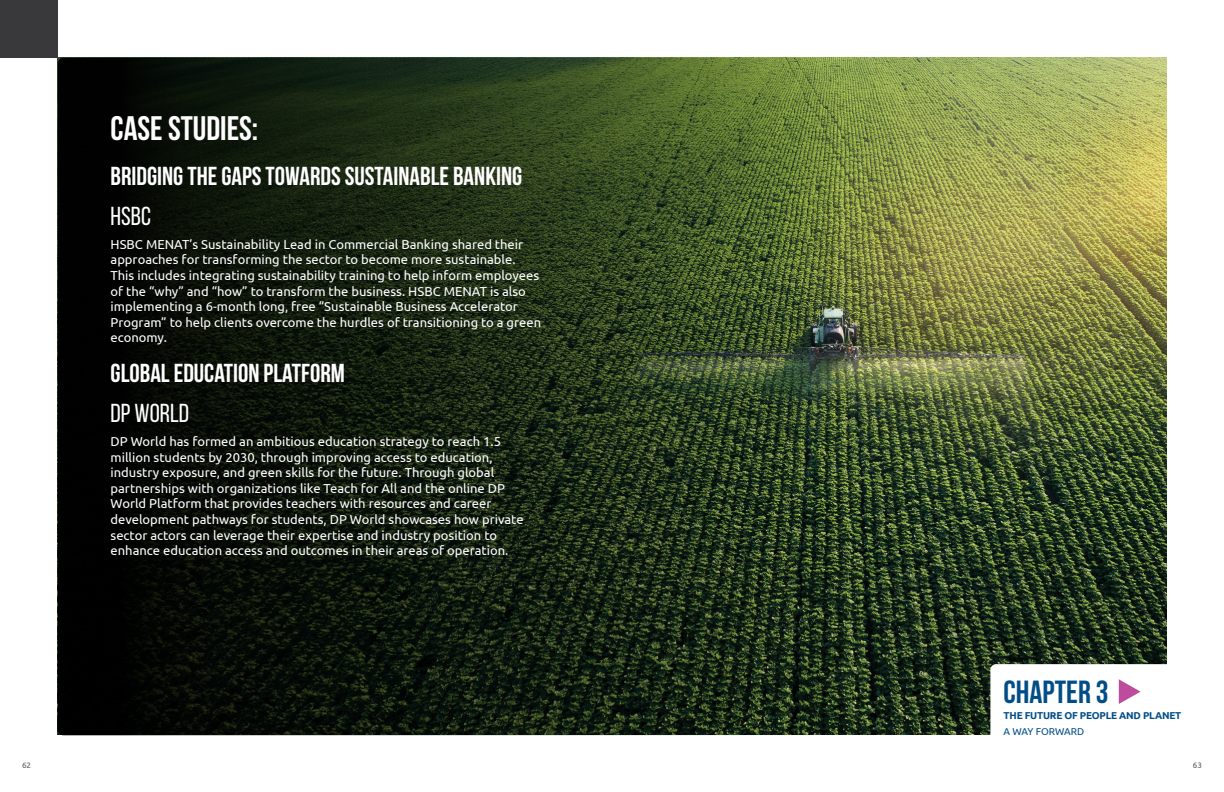
<style>
.page{position:relative;width:1224px;height:792px;background:#fff}
.page>*{position:absolute;margin:0;border:0;box-sizing:border-box;transform-origin:0 0}
.t1{font:700 34px "Bebas Neue";color:#fff}
.t2{font:700 32px "Bebas Neue";color:#004d88}
.t3{font:700 26px "Bebas Neue";color:#fff}
.t4{font:26px "Bebas Neue";color:#fff}
.t5{font:13px/15.6px "Ubuntu";color:#fff}
.t6{font:700 10px "Ubuntu";letter-spacing:-.02em;color:#004d88}
.t7{font:10px "Ubuntu";letter-spacing:-.005em;color:#004d88}
.t8{font:8px "Ubuntu";color:#58595b}
</style>
<div class="page">
<img style="left:58px;top:58px;width:1108px;height:677px;border-radius:6px">
<div style="left:0;top:0;width:58px;height:58px;background:#39383a"></div>
<svg style="left:990px;top:664px;width:177px;height:71px"></svg>
<h1 class="t1" style="left:111px;top:109px;width:149px">CASE STUDIES:</h1>
<h3 class="t3" style="left:111px;top:162px;width:413px">BRIDGING THE GAPS TOWARDS SUSTAINABLE BANKING</h3>
<h3 class="t4" style="left:111px;top:202px;width:42px">HSBC</h3>
<p class="t5" style="left:111px;top:236px;width:432px">HSBC MENAT’s Sustainability Lead in Commercial Banking shared their approaches for transforming the sector to become more sustainable.<br>This includes integrating sustainability training to help inform employees of the “why” and “how” to transform the business. HSBC MENAT is also implementing a 6-month long, free “Sustainable Business Accelerator Program” to help clients overcome the hurdles of transitioning to a green economy.</p>
<h3 class="t3" style="left:111px;top:359px;width:236px">GLOBAL EDUCATION PLATFORM</h3>
<h3 class="t4" style="left:111px;top:399px;width:80px">DP World</h3>
<p class="t5" style="left:111px;top:433px;width:415px">DP World has formed an ambitious education strategy to reach 1.5 million students by 2030, through improving access to education, industry exposure, and green skills for the future. Through global partnerships with organizations like Teach for All and the online DP World Platform that provides teachers with resources and career development pathways for students, DP World showcases how private sector actors can leverage their expertise and industry position to enhance education access and outcomes in their areas of operation.</p>
<h2 class="t2" style="left:1004px;top:675px;width:106px">CHAPTER 3</h2>
<p class="t6" style="left:1004px;top:710px;width:179px">THE FUTURE OF PEOPLE AND PLANET</p>
<p class="t7" style="left:1004px;top:726px;width:82px">A WAY FORWARD</p>
<p class="t8" style="left:22px;top:760px;width:11px">62</p>
<p class="t8" style="left:1193px;top:760px;width:11px">63</p>
</div>
